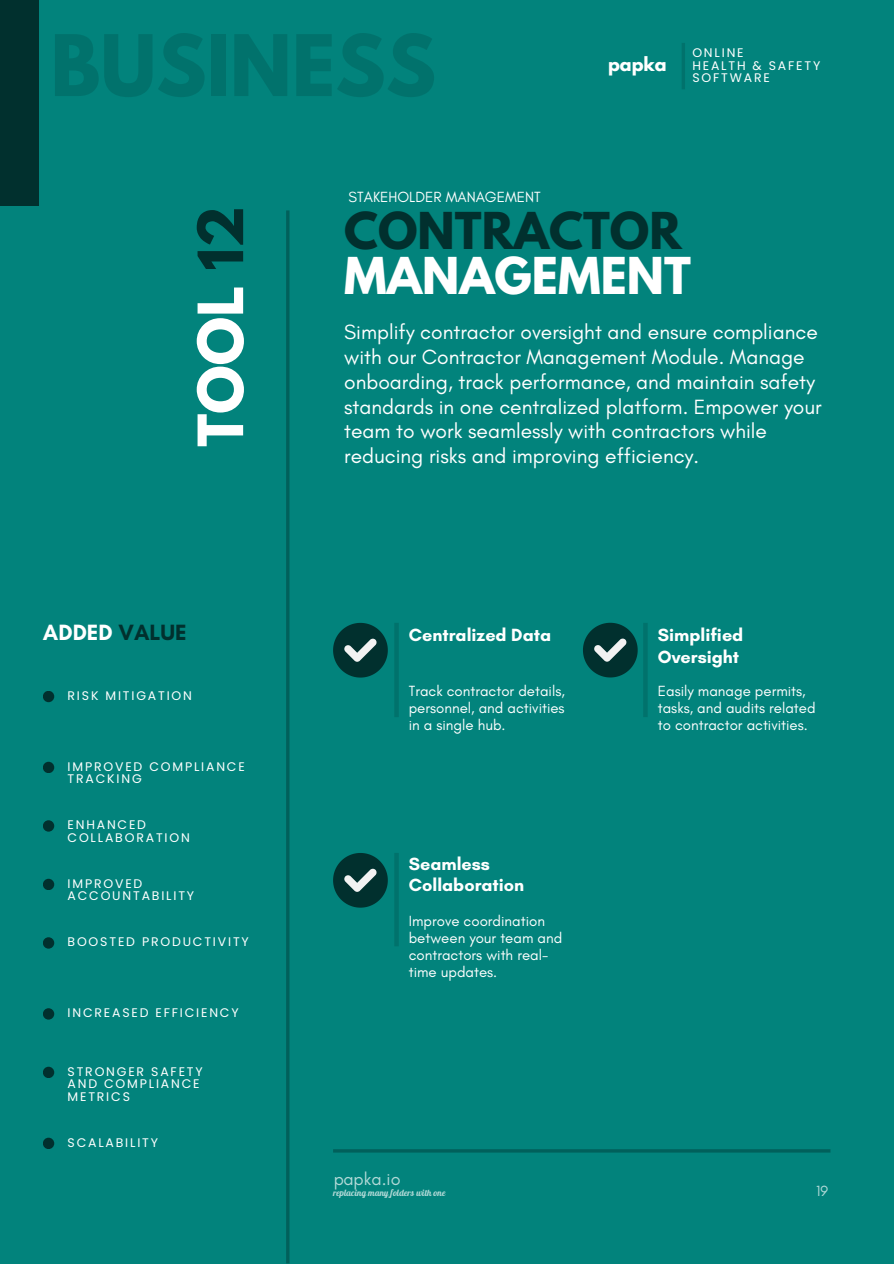
<style>
.page{position:relative;width:894px;height:1264px;background:#fff}
.page>*{position:absolute;margin:0;border:0;box-sizing:border-box;transform-origin:0 0}
.t1{font:700 55.2px "League Spartan";color:#fff}
.t2{font:700 45px/45px "League Spartan";color:#01302e}
.t3{font:700 22.5px "Glacial Indifference";color:#fff}
.t4{font:21px/24.8px "Glacial Indifference";color:#fff}
.t5{font:700 18px/21.3px "Glacial Indifference";color:#fff}
.t6{font:18px "Glacial Indifference";color:#fff}
.t7{font:700 17.25px "League Spartan";color:#fff}
.t8{font:15px/16.8px "Glacial Indifference";color:#fff}
.t9{font:12.45px/12.5px "Poppins";letter-spacing:.145em;color:#fff}
.t10{font:9px "Galada";color:#fff}
.s1{color:#01302e}
.s2{color:#fff}
</style>
<div class="page">
<div style="left:0;top:0;width:893px;height:1263px;background:#02837c"></div>
<hr style="left:681px;top:43px;width:3px;height:46px;background:#01302e">
<hr style="left:286px;top:210px;width:3px;height:1053px;background:#01302e">
<div style="left:43px;top:690px;width:11px;height:12px;background:#01302e;border-radius:50%"></div>
<div style="left:43px;top:761px;width:11px;height:12px;background:#01302e;border-radius:50%"></div>
<div style="left:43px;top:820px;width:11px;height:11px;background:#01302e;border-radius:50%"></div>
<div style="left:43px;top:937px;width:11px;height:11px;background:#01302e;border-radius:50%"></div>
<div style="left:43px;top:1008px;width:11px;height:11px;background:#01302e;border-radius:50%"></div>
<div style="left:43px;top:1066px;width:11px;height:12px;background:#01302e;border-radius:50%"></div>
<div style="left:43px;top:1137px;width:11px;height:12px;background:#01302e;border-radius:50%"></div>
<div style="left:43px;top:878px;width:11px;height:12px;background:#01302e;border-radius:50%"></div>
<hr style="left:333px;top:1149px;width:497px;height:3px;background:#01302e">
<div style="left:0;top:0;width:39px;height:206px;background:#01302e"></div>
<hr style="left:394px;top:623px;width:4px;height:94px;background:#01726c">
<hr style="left:643px;top:623px;width:4px;height:94px;background:#01726c">
<svg style="left:583px;top:622px;width:54px;height:55px"></svg>
<svg style="left:333px;top:623px;width:54px;height:54px"></svg>
<hr style="left:394px;top:852px;width:4px;height:94px;background:#01726c">
<svg style="left:333px;top:853px;width:54px;height:54px"></svg>
<h2 class="t1" style="left:193px;top:447px;width:242px;rotate:-90deg">TOOL <span class="s1">12</span></h2>
<p class="t3" style="left:43px;top:618px;width:145px">ADDED <span class="s1">VALUE</span></p>
<h4 class="t9" style="left:68px;top:689px;width:126px">RISK MITIGATION</h4>
<p class="t9" style="left:68px;top:760px;width:179px">IMPROVED COMPLIANCE<br>TRACKING</p>
<p class="t9" style="left:68px;top:818px;width:124px">ENHANCED<br>COLLABORATION</p>
<p class="t9" style="left:68px;top:877px;width:128px">IMPROVED<br>ACCOUNTABILITY</p>
<p class="t9" style="left:68px;top:935px;width:183px">BOOSTED PRODUCTIVITY</p>
<p class="t9" style="left:68px;top:1006px;width:173px">INCREASED EFFICIENCY</p>
<p class="t9" style="left:68px;top:1064px;width:137px">STRONGER SAFETY<br>AND COMPLIANCE<br>METRICS</p>
<p class="t9" style="left:68px;top:1135px;width:92px">SCALABILITY</p>
<p class="t8" style="left:348px;top:188px;width:194px">STAKEHOLDER MANAGEMENT</p>
<h1 class="t7" style="left:607px;top:55px;width:60px">papka</h1>
<h6 class="t9" style="left:692px;top:47px;width:53px">ONLINE</h6>
<p class="t9" style="left:692px;top:59px;width:129px">HEALTH &amp; SAFETY</p>
<p class="t9" style="left:692px;top:72px;width:79px">SOFTWARE</p>
<p class="t2" style="left:344px;top:214px;width:348px">CONTRACTOR<br><span class="s2">MANAGEMENT</span></p>
<p class="t4" style="left:344px;top:319px;width:479px">Simplify contractor oversight and ensure compliance with our Contractor Management Module. Manage onboarding, track performance, and maintain safety standards in one centralized platform. Empower your team to work seamlessly with contractors while reducing risks and improving efficiency.</p>
<h3 class="t5" style="left:408px;top:624px;width:144px">Centralized Data</h3>
<p class="t8" style="left:408px;top:682px;width:157px;text-align:justify">Track contractor details, personnel, and activities in a single hub.</p>
<h6 class="t5" style="left:408px;top:852px;width:117px">Seamless<br>Collaboration</h6>
<p class="t8" style="left:408px;top:912px;width:155px">Improve coordination between your team and contractors with real&shy;time updates.</p>
<p class="t6" style="left:333px;top:1167px;width:69px">papka.io</p>
<p class="t10" style="left:333px;top:1187px;width:114px">replacing many folders with one</p>
<p class="t5" style="left:657px;top:624px;width:87px">Simplified<br>Oversight</p>
<h5 class="t8" style="left:657px;top:682px;width:159px">Easily manage permits, tasks, and audits related to contractor activities.</h5>
<p class="t8" style="left:815px;top:1181px;width:13px">19</p>
</div>
